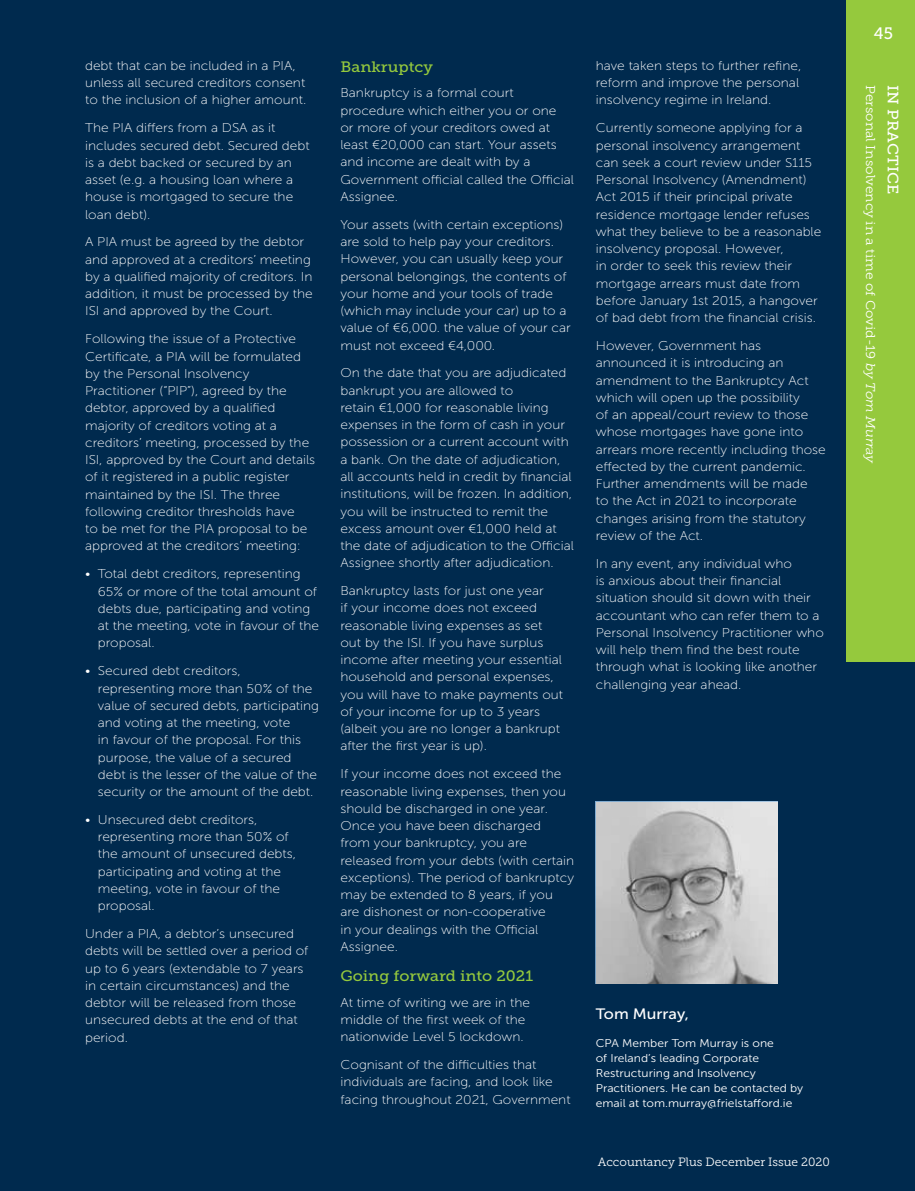
<style>
.page{position:relative;width:915px;height:1191px;background:#fff}
.page>*{position:absolute;margin:0;border:0;box-sizing:border-box;transform-origin:0 0}
.t1{font:16.5px "Museo Slab 500";color:#fff}
.t2{font:15px "Museo Slab 500";color:#95c93d;scale:1.07 1}
.t3{font:15px "Museo Sans 500";color:#fff;scale:1.07 1}
.t4{font:15px "Museo Slab 500";letter-spacing:.01em;color:#fff;scale:1.07 1}
.t5{font:12.75px/17.2px "Museo Sans 100";color:#fff;scale:1.07 1}
.t6{font:12.75px "Museo Slab 300";color:#fff;scale:1.07 1}
.t7{font:12px "Museo Slab 300";color:#fff}
.t8{font:11.25px/15px "Museo Sans 300";color:#fff;scale:1.07 1}
.s1{font-style:italic}
</style>
<div class="page">
<div style="left:0;top:0;width:914px;height:1191px;background:#002a4e"></div>
<img style="left:595px;top:801px;width:182px;height:182px">
<div style="left:846px;top:0;width:68px;height:661px;background:#95c93d"></div>
<p class="t5" style="left:85px;top:57px;width:208px">debt that can be included in a PIA, unless all secured creditors consent to the inclusion of a higher amount.</p>
<p class="t5" style="left:85px;top:119px;width:211px">The PIA differs from a DSA as it includes secured debt. Secured debt is a debt backed or secured by an asset (e.g. a housing loan where a house is mortgaged to secure the loan debt).</p>
<p class="t5" style="left:85px;top:234px;width:214px">A PIA must be agreed by the debtor and approved at a creditors’ meeting by a qualified majority of creditors. In addition, it must be processed by the ISI and approved by the Court.</p>
<p class="t5" style="left:85px;top:330px;width:216px">Following the issue of a Protective Certificate, a PIA will be formulated by the Personal Insolvency Practitioner (“PIP”), agreed by the debtor, approved by a qualified majority of creditors voting at a creditors’ meeting, processed by the ISI, approved by the Court and details of it registered in a public register maintained by the ISI. The three following creditor thresholds have<br>to be met for the PIA proposal to be approved at the creditors’ meeting:</p>
<p class="t5" style="left:98px;top:565px;width:208px;text-indent:-13px">• Total debt creditors, representing<br>65% or more of the total amount of debts due, participating and voting at the meeting, vote in favour of the proposal.</p>
<p class="t5" style="left:98px;top:662px;width:208px;text-indent:-13px">• Secured debt creditors, representing more than 50% of the value of secured debts, participating and voting at the meeting, vote<br>in favour of the proposal. For this purpose, the value of a secured debt is the lesser of the value of the security or the amount of the debt.</p>
<p class="t5" style="left:98px;top:811px;width:187px;text-indent:-13px">• Unsecured debt creditors, representing more than 50% of the amount of unsecured debts, participating and voting at the meeting, vote in favour of the proposal.</p>
<p class="t5" style="left:85px;top:925px;width:210px">Under a PIA, a debtor’s unsecured debts will be settled over a period of up to 6 years (extendable to 7 years in certain circumstances) and the debtor will be released from those unsecured debts at the end of that period.</p>
<p class="t2" style="left:340px;top:58px;width:88px">Bankruptcy</p>
<p class="t5" style="left:340px;top:84px;width:220px">Bankruptcy is a formal court procedure which either you or one<br>or more of your creditors owed at least €20,000 can start. Your assets and income are dealt with by a<br>Government official called the Official<br>Assignee.</p>
<p class="t5" style="left:340px;top:216px;width:217px">Your assets (with certain exceptions) are sold to help pay your creditors.<br>However, you can usually keep your personal belongings, the contents of your home and your tools of trade (which may include your car) up to a value of €6,000. the value of your car must not exceed €4,000.</p>
<p class="t5" style="left:340px;top:364px;width:220px">On the date that you are adjudicated bankrupt you are allowed to<br>retain €1,000 for reasonable living expenses in the form of cash in your possession or a current account with a bank. On the date of adjudication, all accounts held in credit by financial institutions, will be frozen. In addition, you will be instructed to remit the excess amount over €1,000 held at the date of adjudication to the Official Assignee shortly after adjudication.</p>
<p class="t5" style="left:340px;top:582px;width:209px">Bankruptcy lasts for just one year<br>if your income does not exceed reasonable living expenses as set out by the ISI. If you have surplus income after meeting your essential household and personal expenses, you will have to make payments out of your income for up to 3 years (albeit you are no longer a bankrupt after the first year is up).</p>
<p class="t5" style="left:340px;top:765px;width:220px">If your income does not exceed the reasonable living expenses, then you should be discharged in one year.<br>Once you have been discharged<br>from your bankruptcy, you are released from your debts (with certain exceptions). The period of bankruptcy may be extended to 8 years, if you are dishonest or non-cooperative<br>in your dealings with the Official<br>Assignee.</p>
<p class="t2" style="left:340px;top:967px;width:181px">Going forward into 2021</p>
<p class="t5" style="left:340px;top:994px;width:178px">At time of writing we are in the middle of the first week of the nationwide Level 5 lockdown.</p>
<p class="t5" style="left:340px;top:1056px;width:216px">Cognisant of the difficulties that individuals are facing, and look like facing throughout 2021, Government</p>
<p class="t5" style="left:595px;top:57px;width:193px">have taken steps to further refine, reform and improve the personal insolvency regime in Ireland.</p>
<p class="t5" style="left:595px;top:119px;width:212px">Currently someone applying for a personal insolvency arrangement can seek a court review under S115<br>Personal Insolvency (Amendment)<br>Act 2015 if their principal private residence mortgage lender refuses what they believe to be a reasonable insolvency proposal. However,<br>in order to seek this review their mortgage arrears must date from before January 1st 2015, a hangover of bad debt from the financial crisis.</p>
<p class="t5" style="left:595px;top:337px;width:216px">However, Government has announced it is introducing an amendment to the Bankruptcy Act which will open up the possibility<br>of an appeal/court review to those whose mortgages have gone into arrears more recently including those effected by the current pandemic.<br>Further amendments will be made<br>to the Act in 2021 to incorporate changes arising from the statutory review of the Act.</p>
<p class="t5" style="left:595px;top:555px;width:214px">In any event, any individual who<br>is anxious about their financial situation should sit down with their accountant who can refer them to a Personal Insolvency Practitioner who will help them find the best route through what is looking like another challenging year ahead.</p>
<p class="t3" style="left:595px;top:1005px;width:89px">Tom Murray,</p>
<p class="t8" style="left:595px;top:1035px;width:195px">CPA Member Tom Murray is one<br>of Ireland’s leading Corporate Restructuring and Insolvency Practitioners. He can be contacted by email at tom.murray@frielstafford.ie</p>
<p class="t7" style="left:597px;top:1155px;width:233px">Accountancy Plus December Issue 2020</p>
<p class="t1" style="left:873px;top:24px;width:21px">45</p>
<p class="t6" style="left:877px;top:85px;width:355px;rotate:90deg">Personal Insolvency in a time of Covid-19 <span class="s1">by Tom Murray</span></p>
<p class="t4" style="left:901px;top:85px;width:104px;rotate:90deg">IN PRACTICE</p>
</div>
